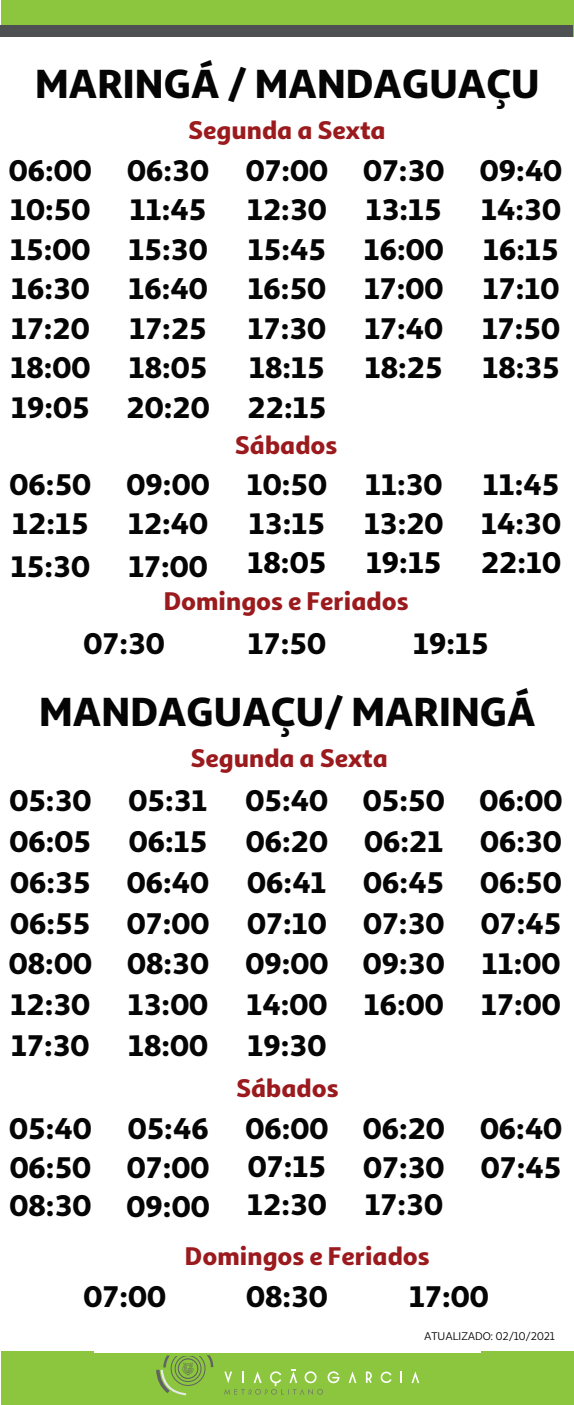
<style>
.page{position:relative;width:574px;height:1405px;background:#fff}
.page>*{position:absolute;margin:0;border:0;box-sizing:border-box;transform-origin:0 0}
.t1{font:900 40.88px "Sana Sans Alt";color:#040504}
.t2{font:900 30px/39.5px "Sana Sans Alt";color:#040504}
.t3{font:900 30px "Sana Sans Alt";color:#000}
.t4{font:900 25.75px "Sana Sans Alt";color:#9b1a1d}
.t5{font:11.25px "Sana Sans Alt";color:#040504}
</style>
<div class="page">
<div style="left:1px;top:0;width:572px;height:37px;background:#8cc63e"></div>
<div style="left:0;top:26px;width:572px;height:11px;background:#4e5052"></div>
<div style="left:1px;top:1351px;width:572px;height:54px;background:#8cc63e"></div>
<svg style="left:380px;top:1371px;width:11px;height:12px"></svg>
<svg style="left:365px;top:1371px;width:7px;height:12px"></svg>
<svg style="left:411px;top:1371px;width:8px;height:12px"></svg>
<svg style="left:348px;top:1371px;width:8px;height:12px"></svg>
<svg style="left:400px;top:1371px;width:2px;height:12px"></svg>
<svg style="left:224px;top:1369px;width:115px;height:25px"></svg>
<div style="left:170px;top:1351px;width:35px;height:34px;border:1px solid #606263;border-radius:50%"></div>
<div style="left:174px;top:1355px;width:27px;height:27px;border:1px solid #606263;border-radius:50%"></div>
<svg style="left:156px;top:1352px;width:42px;height:43px"></svg>
<svg style="left:206px;top:1355px;width:7px;height:12px"></svg>
<hr style="left:94px;top:1351px;width:387px;height:1px;background:#fff">
<h1 class="t1" style="left:35px;top:57px;width:505px">MARINGÁ / MANDAGUAÇU</h1>
<p class="t4" style="left:188px;top:113px;width:199px">Segunda a Sexta</p>
<p class="t2" style="left:9px;top:151px;width:84px">06:00</p>
<p class="t2" style="left:127px;top:151px;width:83px">06:30</p>
<p class="t2" style="left:245px;top:151px;width:84px">07:00</p>
<p class="t2" style="left:363px;top:151px;width:83px">07:30</p>
<p class="t2" style="left:479px;top:151px;width:84px">09:40</p>
<p class="t2" style="left:10px;top:190px;width:82px">10:50</p>
<p class="t2" style="left:130px;top:190px;width:78px">11:45</p>
<p class="t2" style="left:247px;top:190px;width:81px">12:30</p>
<p class="t2" style="left:365px;top:190px;width:77px">13:15</p>
<p class="t2" style="left:481px;top:190px;width:81px">14:30</p>
<p class="t2" style="left:10px;top:229px;width:82px">15:00</p>
<p class="t2" style="left:128px;top:229px;width:80px">15:30</p>
<p class="t2" style="left:248px;top:229px;width:80px">15:45</p>
<p class="t2" style="left:363px;top:230px;width:81px">16:00</p>
<p class="t2" style="left:483px;top:230px;width:77px">16:15</p>
<p class="t2" style="left:11px;top:269px;width:80px">16:30</p>
<p class="t2" style="left:128px;top:269px;width:81px">16:40</p>
<p class="t2" style="left:247px;top:269px;width:80px">16:50</p>
<p class="t2" style="left:364px;top:269px;width:81px">17:00</p>
<p class="t2" style="left:482px;top:269px;width:78px">17:10</p>
<p class="t2" style="left:11px;top:308px;width:80px">17:20</p>
<p class="t2" style="left:129px;top:308px;width:79px">17:25</p>
<p class="t2" style="left:248px;top:308px;width:80px">17:30</p>
<p class="t2" style="left:364px;top:308px;width:80px">17:40</p>
<p class="t2" style="left:481px;top:308px;width:80px">17:50</p>
<p class="t2" style="left:10px;top:348px;width:81px">18:00</p>
<p class="t2" style="left:129px;top:348px;width:80px">18:05</p>
<p class="t2" style="left:249px;top:348px;width:77px">18:15</p>
<p class="t2" style="left:364px;top:348px;width:79px">18:25</p>
<p class="t2" style="left:482px;top:348px;width:79px">18:35</p>
<p class="t2" style="left:11px;top:387px;width:80px">19:05</p>
<p class="t2" style="left:126px;top:387px;width:84px">20:20</p>
<p class="t2" style="left:247px;top:387px;width:80px">22:15</p>
<p class="t4" style="left:235px;top:428px;width:104px">Sábados</p>
<p class="t2" style="left:365px;top:464px;width:79px">11:30</p>
<p class="t2" style="left:10px;top:464px;width:319px">06:50 09:00 10:50<br>12:15</p>
<p class="t2" style="left:128px;top:547px;width:81px">17:00</p>
<p class="t2" style="left:482px;top:464px;width:78px">11:45</p>
<p class="t2" style="left:128px;top:503px;width:82px">12:40</p>
<p class="t2" style="left:249px;top:503px;width:77px">13:15</p>
<p class="t2" style="left:364px;top:503px;width:81px">13:20</p>
<p class="t2" style="left:481px;top:503px;width:81px">14:30</p>
<p class="t3" style="left:247px;top:543px;width:80px">18:05</p>
<p class="t3" style="left:366px;top:543px;width:77px">19:15</p>
<p class="t3" style="left:481px;top:543px;width:81px">22:10</p>
<p class="t2" style="left:11px;top:547px;width:80px">15:30</p>
<p class="t4" style="left:164px;top:584px;width:246px">Domingos e Feriados</p>
<p class="t2" style="left:83px;top:624px;width:83px">07:30</p>
<p class="t2" style="left:248px;top:624px;width:80px">17:50</p>
<p class="t2" style="left:413px;top:624px;width:77px">19:15</p>
<h1 class="t1" style="left:39px;top:685px;width:498px">MANDAGUAÇU/ MARINGÁ</h1>
<p class="t4" style="left:190px;top:741px;width:199px">Segunda a Sexta</p>
<p class="t2" style="left:9px;top:781px;width:200px">05:30 05:31</p>
<p class="t2" style="left:245px;top:781px;width:318px">05:40 05:50 06:00</p>
<p class="t2" style="left:10px;top:822px;width:83px">06:05</p>
<p class="t2" style="left:129px;top:822px;width:80px">06:15</p>
<p class="t2" style="left:246px;top:822px;width:317px">06:20 06:21 06:30</p>
<p class="t2" style="left:10px;top:862px;width:200px">06:35 06:40</p>
<p class="t2" style="left:247px;top:862px;width:316px">06:41 06:45 06:50</p>
<p class="t2" style="left:10px;top:903px;width:200px">06:55 07:00</p>
<p class="t2" style="left:247px;top:903px;width:315px">07:10 07:30 07:45</p>
<p class="t2" style="left:9px;top:943px;width:552px;line-height:40.8px">08:00 08:30 09:00 09:30 11:00<br>12:30</p>
<p class="t2" style="left:128px;top:985px;width:82px">13:00</p>
<p class="t2" style="left:246px;top:985px;width:199px">14:00 16:00</p>
<p class="t2" style="left:481px;top:985px;width:81px">17:00</p>
<p class="t2" style="left:11px;top:1025px;width:80px">17:30</p>
<p class="t2" style="left:128px;top:1025px;width:81px">18:00</p>
<p class="t2" style="left:247px;top:1025px;width:80px">19:30</p>
<p class="t4" style="left:236px;top:1071px;width:104px">Sábados</p>
<p class="t2" style="left:9px;top:1109px;width:320px">05:40 05:46 06:00</p>
<p class="t2" style="left:479px;top:1109px;width:84px">06:40</p>
<p class="t2" style="left:10px;top:1148px;width:83px;line-height:38.2px">06:50<br>08:30</p>
<p class="t2" style="left:362px;top:1109px;width:84px">06:20</p>
<p class="t2" style="left:127px;top:1148px;width:436px;line-height:38px;text-indent:121px">07:15 07:30 07:45<br>09:00 12:30</p>
<p class="t2" style="left:127px;top:1147px;width:84px">07:00</p>
<p class="t2" style="left:364px;top:1185px;width:80px">17:30</p>
<p class="t4" style="left:185px;top:1239px;width:246px">Domingos e Feriados</p>
<p class="t2" style="left:83px;top:1276px;width:84px">07:00</p>
<p class="t2" style="left:246px;top:1276px;width:83px">08:30</p>
<p class="t2" style="left:409px;top:1276px;width:81px">17:00</p>
<p class="t5" style="left:424px;top:1329px;width:132px">ATUALIZADO: 02/10/2021</p>
</div>
